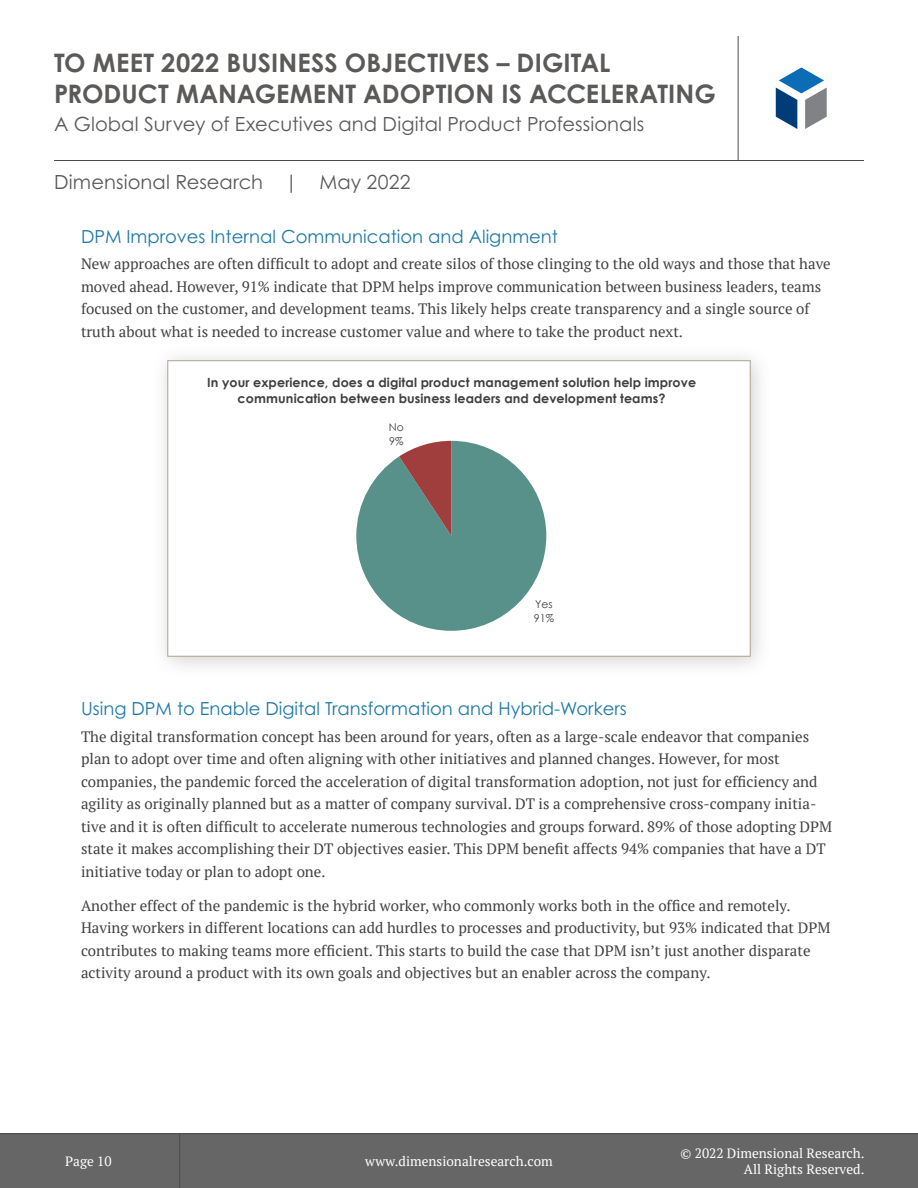
<style>
.page{position:relative;width:918px;height:1188px;background:#fff}
.page>*{position:absolute;margin:0;border:0;box-sizing:border-box;transform-origin:0 0}
.t1{font:700 25.5px/30.6px "Century Gothic Pro";letter-spacing:.005em;color:#5b5a59}
.t2{font:19.5px "Century Gothic Pro";letter-spacing:.005em;color:#5b5a59}
.Subheader_02{font:18px "Century Gothic Pro";color:#1e7aa5}
.Content{font:15px/22.5px "PT Serif";color:#404140}
.t3{font:13.5px/16.2px "PT Serif";color:#fff;text-align:right}
.t4{font:700 12.6px/15.6px "Century Gothic";letter-spacing:.01em;color:#404040;text-align:center}
.t5{font:10.8px/13.6px "Century Gothic";color:#404040}
</style>
<div class="page">
<div style="left:0;top:1134px;width:918px;height:54px;background:#666"></div>
<hr style="left:0;top:1133px;width:918px;height:1px;background:#4d4c4b">
<hr style="left:179px;top:1134px;width:1px;height:54px;background:#4d4c4b">
<hr style="left:54px;top:160px;width:810px;height:1px;background:#4d4c4b">
<hr style="left:738px;top:36px;width:1px;height:124px;background:#4d4c4b">
<svg style="left:776px;top:67px;width:51px;height:62px"></svg>
<div style="left:152px;top:345px;width:620px;height:333px;background:#837877;opacity:.35"></div>
<div style="left:167px;top:360px;width:584px;height:297px;background:#fff;border:1px solid #aaa390"></div>
<svg style="left:356px;top:441px;width:190px;height:190px"></svg>
<h1 class="t1" style="left:54px;top:47px;width:663px">TO MEET 2022 BUSINESS OBJECTIVES – DIGITAL<br>PRODUCT MANAGEMENT ADOPTION IS ACCELERATING</h1>
<h2 class="t2" style="left:54px;top:112px;width:592px">A Global Survey of Executives and Digital Product Professionals</h2>
<h2 class="t2" style="left:54px;top:170px;width:358px">Dimensional Research | May 2022</h2>
<p class="Subheader_02" style="left:81px;top:225px;width:479px">DPM Improves Internal Communication and Alignment</p>
<p class="Content" style="left:81px;top:253px;width:751px">New approaches are often difficult to adopt and create silos of those clinging to the old ways and those that have moved ahead. However, 91% indicate that DPM helps improve communication between business leaders, teams focused on the customer, and development teams. This likely helps create transparency and a single source of truth about what is needed to increase customer value and where to take the product next.</p>
<p class="t4" style="left:207px;top:374px;width:491px">In your experience, does a digital product management solution help improve communication between business leaders and development teams?</p>
<p class="t5" style="left:389px;top:420px;width:16px">No<br>9%</p>
<p class="t5" style="left:534px;top:597px;width:22px">Yes<br>91%</p>
<p class="Subheader_02" style="left:81px;top:698px;width:547px">Using DPM to Enable Digital Transformation and Hybrid-Workers</p>
<p class="Content" style="left:81px;top:725px;width:753px">The digital transformation concept has been around for years, often as a large-scale endeavor that companies plan to adopt over time and often aligning with other initiatives and planned changes. However, for most companies, the pandemic forced the acceleration of digital transformation adoption, not just for efficiency and agility as originally planned but as a matter of company survival. DT is a comprehensive cross-company initia&shy;tive and it is often difficult to accelerate numerous technologies and groups forward. 89% of those adopting DPM state it makes accomplishing their DT objectives easier. This DPM benefit affects 94% companies that have a DT initiative today or plan to adopt one.</p>
<p class="Content" style="left:81px;top:894px;width:751px">Another effect of the pandemic is the hybrid worker, who commonly works both in the office and remotely.<br>Having workers in different locations can add hurdles to processes and productivity, but 93% indicated that DPM contributes to making teams more efficient. This starts to build the case that DPM isn’t just another disparate activity around a product with its own goals and objectives but an enabler across the company.</p>
<p class="t3" style="left:65px;top:1153px;width:48px">Page 10</p>
<p class="t3" style="left:365px;top:1153px;width:189px">www.dimensionalresearch.com</p>
<p class="t3" style="left:681px;top:1145px;width:185px">© 2022 Dimensional Research.<br>All Rights Reserved.</p>
</div>
